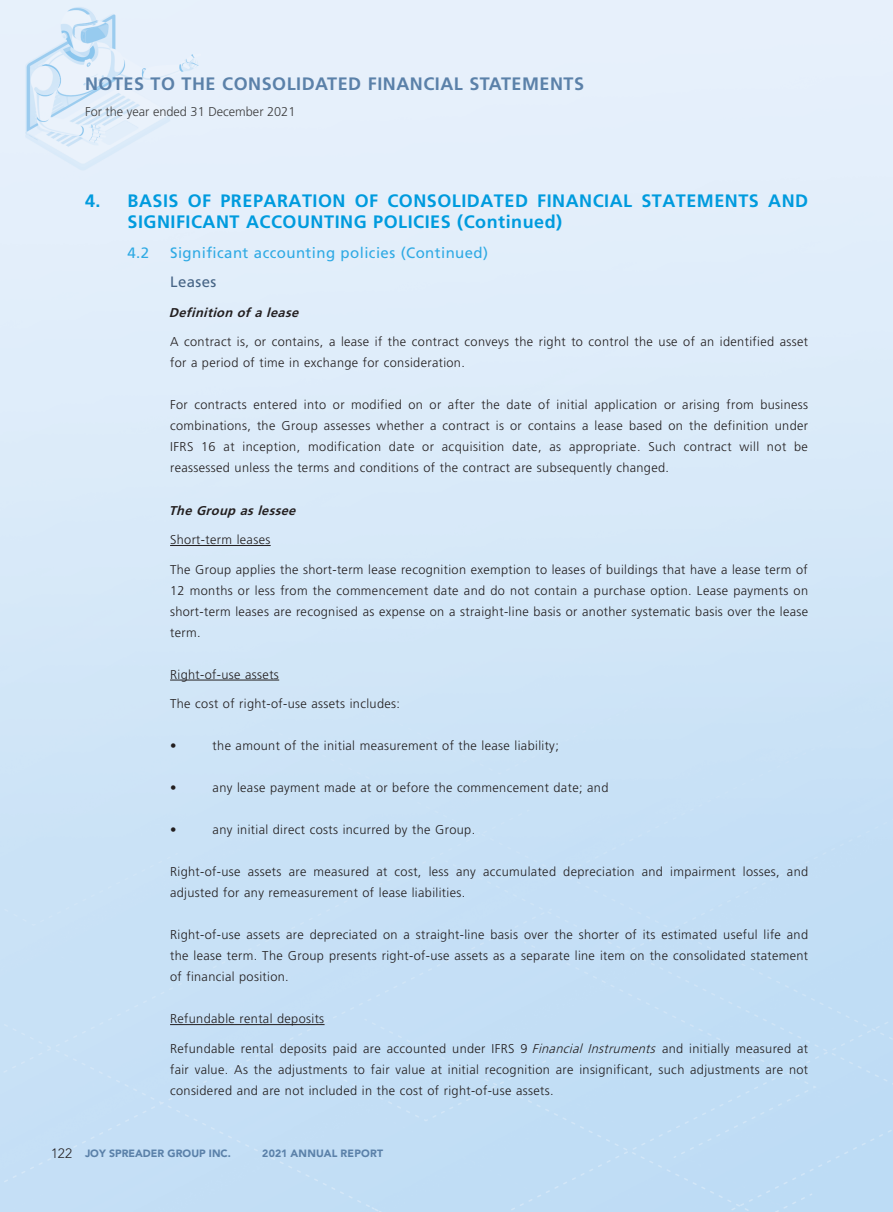
<style>
.page{position:relative;width:893px;height:1212px;background:#fff}
.page>*{position:absolute;margin:0;border:0;box-sizing:border-box;transform-origin:0 0}
.t1{font:700 18px/21px "Frutiger LT Std";letter-spacing:.03em;color:#009bde}
.t2{font:700 18px "Frutiger LT Std";letter-spacing:.03em;color:#5b81a9}
.t3{font:15px "Frutiger LT Std";letter-spacing:.03em;color:#2faae4}
.t4{font:15px "Frutiger LT Std";letter-spacing:.03em;color:#466485}
.t5{font:300 12.75px/21px "Frutiger LT Std";letter-spacing:.03em;color:#231f20;text-align:justify}
.t6{font:italic 700 12.75px "Frutiger LT Std";color:#231f20}
.t7{font:300 12.75px "Frutiger LT Std";color:#3e3e3f}
.t8{font:900 10.5px "Avenir LT Std";color:#5b81a9}
.t9{font:900 10.5px "Avenir LT Std";letter-spacing:.02em;color:#5b81a9}
.s1{font-style:italic}
.s2{font-weight:300;font-size:13.5px;color:#231f20}
</style>
<div class="page">
<hr style="left:170px;top:545px;width:101px;height:1px;background:#231f20">
<hr style="left:170px;top:680px;width:109px;height:1px;background:#231f20">
<hr style="left:170px;top:1024px;width:155px;height:1px;background:#231f20">
<h1 class="t2" style="left:85px;top:74px;width:500px">NOTES TO THE CONSOLIDATED FINANCIAL STATEMENTS</h1>
<p class="t7" style="left:85px;top:105px;width:212px">For the year ended 31 December 2021</p>
<h1 class="t1" style="left:128px;top:191px;width:682px;text-indent:-43px">4. BASIS OF PREPARATION OF CONSOLIDATED FINANCIAL STATEMENTS AND<br>SIGNIFICANT ACCOUNTING POLICIES (Continued)</h1>
<p class="t3" style="left:128px;top:244px;width:23px">4.2</p>
<p class="t3" style="left:170px;top:244px;width:320px">Significant accounting policies (Continued)</p>
<p class="t4" style="left:170px;top:273px;width:48px">Leases</p>
<p class="t6" style="left:169px;top:305px;width:135px">Definition ofa lease</p>
<p class="t5" style="left:170px;top:332px;width:639px">A contract is, or contains, a lease if the contract conveys the right to control the use of an identified asset for a period of time in exchange for consideration.</p>
<p class="t5" style="left:170px;top:395px;width:640px">For contracts entered into or modified on or after the date of initial application or arising from business combinations, the Group assesses whether a contract is or contains a lease based on the definition under IFRS 16 at inception, modification date or acquisition date, as appropriate. Such contract will not be reassessed unless the terms and conditions of the contract are subsequently changed.</p>
<p class="t6" style="left:169px;top:503px;width:132px">The Group aslessee</p>
<p class="t5" style="left:170px;top:529px;width:102px">Short-term leases</p>
<p class="t5" style="left:170px;top:559px;width:640px">The Group applies the short-term lease recognition exemption to leases of buildings that have a lease term of 12 months or less from the commencement date and do not contain a purchase option. Lease payments on short-term leases are recognised as expense on a straight-line basis or another systematic basis over the lease term.</p>
<p class="t5" style="left:170px;top:664px;width:110px">Right-of-use assets</p>
<p class="t5" style="left:170px;top:693px;width:232px">The cost of right-of-use assets includes:</p>
<p class="t5" style="left:170px;top:735px;width:8px">•</p>
<p class="t5" style="left:213px;top:735px;width:348px">the amount of the initial measurement of the lease liability;</p>
<p class="t5" style="left:170px;top:777px;width:8px">•</p>
<p class="t5" style="left:213px;top:777px;width:397px">any lease payment made at or before the commencement date; and</p>
<p class="t5" style="left:170px;top:819px;width:8px">•</p>
<p class="t5" style="left:213px;top:819px;width:264px">any initial direct costs incurred by the Group.</p>
<p class="t5" style="left:170px;top:861px;width:640px">Right-of-use assets are measured at cost, less any accumulated depreciation and impairment losses, and adjusted for any remeasurement of lease liabilities.</p>
<p class="t5" style="left:170px;top:924px;width:640px">Right-of-use assets are depreciated on a straight-line basis over the shorter of its estimated useful life and the lease term. The Group presents right-of-use assets as a separate line item on the consolidated statement of financial position.</p>
<p class="t5" style="left:170px;top:1008px;width:156px">Refundable rental deposits</p>
<p class="t5" style="left:170px;top:1038px;width:640px">Refundable rental deposits paid are accounted under IFRS 9 <span class="s1">Financial Instruments</span> and initially measured at fair value. As the adjustments to fair value at initial recognition are insignificant, such adjustments are not considered and are not included in the cost of right-of-use assets.</p>
<p class="t8" style="left:51px;top:1147px;width:181px"><span class="s2">122</span> JOY SPREADER GROUP INC.</p>
<p class="t9" style="left:262px;top:1147px;width:123px">2021 ANNUAL REPORT</p>
</div>
